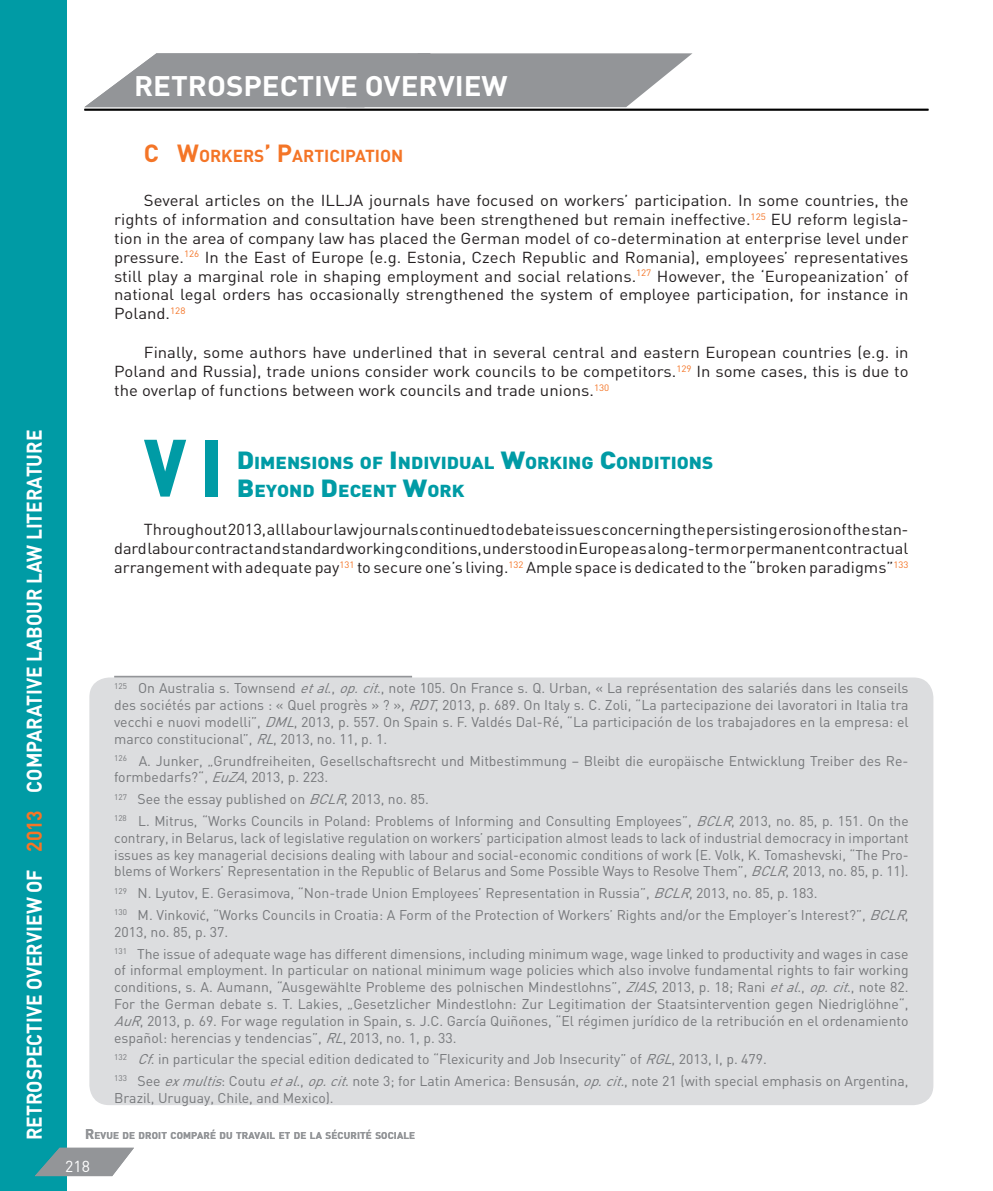
<style>
.page{position:relative;width:993px;height:1191px;background:#fff}
.page>*{position:absolute;margin:0;border:0;box-sizing:border-box;transform-origin:0 0}
.t1{font:900 79.8px "DIN";color:#009ba5;scale:.88 1}
.t2{font:700 28px "DIN";color:#fff;scale:1.05 1}
.t3{font:700 28px "DIN";color:#fff}
.t4{font:700 21px "DIN";color:#fff;scale:.91 1}
.t5{font:900 17.15px/28px "DIN";color:#009ba5;scale:1.1 1}
.t6{font:700 17.15px "DIN";color:#f47527}
.t7{font:15.75px/18.9px "DIN";color:#231f20;text-align:justify;scale:1.06 1}
.t8{font:15.75px/18.9px "DIN";color:#231f20;text-align:justify;scale:1.04 1}
.t9{font:15.75px "DIN";color:#fff}
.t10{font:14px/16.8px "DIN";color:#76787b}
.t11{font:700 9.8px "DIN";letter-spacing:.015em;color:#939598}
.s1{color:#f47527}
.s2{font-size:24.5px}
.s3{font-style:italic}
.s4{font-family:"Calibri"}
.s5{font-size:14px}
</style>
<div class="page">
<div style="left:0;top:0;width:66px;height:1191px;background:#009ba5"></div>
<div style="left:89px;top:677px;width:844px;height:428px;background:#dcdddf;border-radius:20px"></div>
<svg style="left:84px;top:53px;width:608px;height:54px;background:#9fa1a4"></svg>
<hr style="left:84px;top:109px;width:844px;height:1px;background:#000">
<svg style="left:35px;top:1147px;width:99px;height:29px"></svg>
<hr style="left:114px;top:676px;width:298px;height:1px;background:#939598">
<p class="t4" style="left:21px;top:1140px;width:779px;rotate:-90deg">RETROSPECTIVE OVERVIEW OF <span class="s1">2013</span> COMPARATIVE LABOUR LAW LITERATURE</p>
<p class="t3" style="left:134px;top:67px;width:18px">F</p>
<p class="t3" style="left:186px;top:67px;width:96px">NANDO</p>
<p class="t2" style="left:134px;top:67px;width:36px">RETR</p>
<p class="t2" style="left:207px;top:67px;width:101px">OSPECTIVE</p>
<p class="t2" style="left:365px;top:67px;width:35px">OVERVIE</p>
<p class="t2" style="left:481px;top:67px;width:26px">W</p>
<p class="t6" style="left:144px;top:145px;width:261px"><span class="s2">C W</span>ORKERS<span class="s2">’ P</span>ARTICIPATION</p>
<p class="t7" style="left:114px;top:190px;width:750px;text-indent:30px">Several articles on the ILLJA journals have focused on workers’ participation. In some countries, the rights of information and consultation have been strengthened but remain ineffective.<sup>125</sup> EU reform legisla&shy;tion in the area of company law has placed the German model of co-determination at enterprise level under pressure.<sup>126</sup> In the East of Europe (e.g. Estonia, Czech Republic and Romania), employees’ representatives still play a marginal role in shaping employment and social relations.<sup>127</sup> However, the ‘Europeanization’ of national legal orders has occasionally strengthened the system of employee participation, for instance in Poland.<sup>128</sup></p>
<p class="t7" style="left:114px;top:343px;width:750px;text-indent:30px">Finally, some authors have underlined that in several central and eastern European countries (e.g. in Poland and Russia), trade unions consider work councils to be competitors.<sup>129</sup> In some cases, this is due to the overlap of functions between work councils and trade unions.<sup>130</sup></p>
<p class="t1" style="left:144px;top:414px;width:79px">VI</p>
<p class="t5" style="left:237px;top:447px;width:434px"><span class="s2">D</span>IMENSIONS OF <span class="s2">I</span> NDIVIDUAL <span class="s2">W</span>ORKING <span class="s2">C</span>ONDITIONS<br><span class="s2">B</span>EYOND <span class="s2">D</span>ECENT <span class="s2">W</span>ORK</p>
<p class="t8" style="left:114px;top:520px;width:765px;text-indent:30px">Throughout 2013, all labour law journals continued to debate issues concerning the persisting erosion of the stan&shy;dard labour contract and standard working conditions, understood in Europe as a long-term or permanent contractual arrangement with adequate pay<sup>131</sup> to secure one’s living.<sup>132</sup> Ample space is dedicated to the “broken paradigms”<sup>133</sup></p>
<p class="t10" style="left:114px;top:680px;width:795px;text-align:justify"><sup>125</sup> On Australia s. Townsend <span class="s3">etal</span>., <span class="s3">op.cit</span>., note 105. On France s. Q. Urban, « La représentation des salariés dans les conseils des sociétés par actions : « Quel progrès » ? », <span class="s3">RDT</span>, 2013, p. 689. On Italy s. C. Zoli, “La partecipazione dei lavoratori in Italia tra vecchi e nuovi modelli”, <span class="s3">DML</span>, 2013, p. 557. On Spain s. F. Valdés Dal-Ré, “La participación de los trabajadores en la empresa: el marco constitucional”, <span class="s3">RL</span>, 2013, no. 11, p. 1.</p>
<p class="t10" style="left:114px;top:752px;width:795px"><sup>126</sup> A. Junker, „Grundfreiheiten, Gesellschaftsrecht und M itbestimmung – Bleibt die europäische Entwicklung Treiber des Re&shy;formbedarfs?“, <span class="s3">EuZA</span>, 2013, p. 223.</p>
<p class="t10" style="left:114px;top:788px;width:795px;line-height:21.7px"><sup>127</sup> See the essay published on <span class="s3">BCLR</span>, 2013, no. 85.<br><sup>128</sup> L. M itrus, “Works Councils in Poland: Problems of Informing and Consulting Employees”, <span class="s3">BCLR</span>, 2013, no. 85, p. 151. On the</p>
<p class="t10" style="left:114px;top:829px;width:795px;text-align:justify">contrary, in Belarus, lack of legislative regulation on workers’ participation almost leads to lack of industrial democracy in important issues as key managerial decisions dealing with labour and social-economic conditions of work (E. Volk, K. Tomashevski, “The Pro&shy;blems of Workers’ Representation in the Republic of Belarus and Some Possible Ways to Resolve Them”, <span class="s3">BCLR</span>, 2013, no. 85, p. 11).</p>
<p class="t10" style="left:114px;top:882px;width:798px;line-height:21.7px"><sup>129</sup> N. Lyutov, E. Gerasimova, “Non-trade Union Employees’ Representation in Russia”, <span class="s3">BCLR</span>, 2013, no. 85, p. 183.<br><sup>130</sup> M . Vinkovi<span class="s4">ć</span>, “Works Councils in Croatia: A Form of the Protection of Workers’ Rights and/or the Employer’s Interest?”, <span class="s3">BCLR</span>,</p>
<p class="t10" style="left:114px;top:920px;width:795px;line-height:21.7px">2013, no. 85, p. 37.<br><sup>131</sup> The issue of adequate wage has different dimensions, including minimum wage, wage linked to productivity and wages in case</p>
<p class="t10" style="left:114px;top:961px;width:795px;text-align:justify">of informal employment. In particular on national minimum wage policies which also involve fundamental rights to fair working conditions, s. A. Aumann, “Ausgewählte Probleme des polnischen M indestlohns”, <span class="s3">ZIAS</span>, 2013, p. 18; Rani <span class="s3">etal</span>., <span class="s3">op.cit</span>., note 82.<br>For the German debate s. T. Lakies, „Gesetzlicher M indestlohn: Zur Legitimation der Staatsintervention gegen Niedriglöhne“, <span class="s3">AuR</span>, 2013, p. 69. For wage regulation in Spain, s. J.C. García Quiñones, “El régimen jurídico de la retribución en el ordenamiento español: herencias y tendencias”, <span class="s3">RL</span>, 2013, no. 1, p. 33.</p>
<p class="t10" style="left:114px;top:1048px;width:795px;line-height:21.7px"><sup>132</sup> <span class="s3">Cf</span>. in particular the special edition dedicated to “Flexicurity and Job Insecurity” of <span class="s3">RGL</span>, 2013, I, p. 479.<br><sup>133</sup> See <span class="s3">exmultis</span>: Coutu <span class="s3">etal</span>., <span class="s3">op.cit</span>. note 3; for Latin America: Bensusán, <span class="s3">op.cit.</span>, note 21 (with special emphasis on Argentina,</p>
<p class="t10" style="left:114px;top:1089px;width:221px">Brazil, Uruguay, Chile, and Mexico).</p>
<p class="t11" style="left:85px;top:1129px;width:331px"><span class="s5">R</span>EVUE DE DROIT COMPARÉ DU TRAVAIL ET DE LA SÉCURITÉ SOCIALE</p>
<p class="t9" style="left:65px;top:1156px;width:26px">218</p>
</div>
